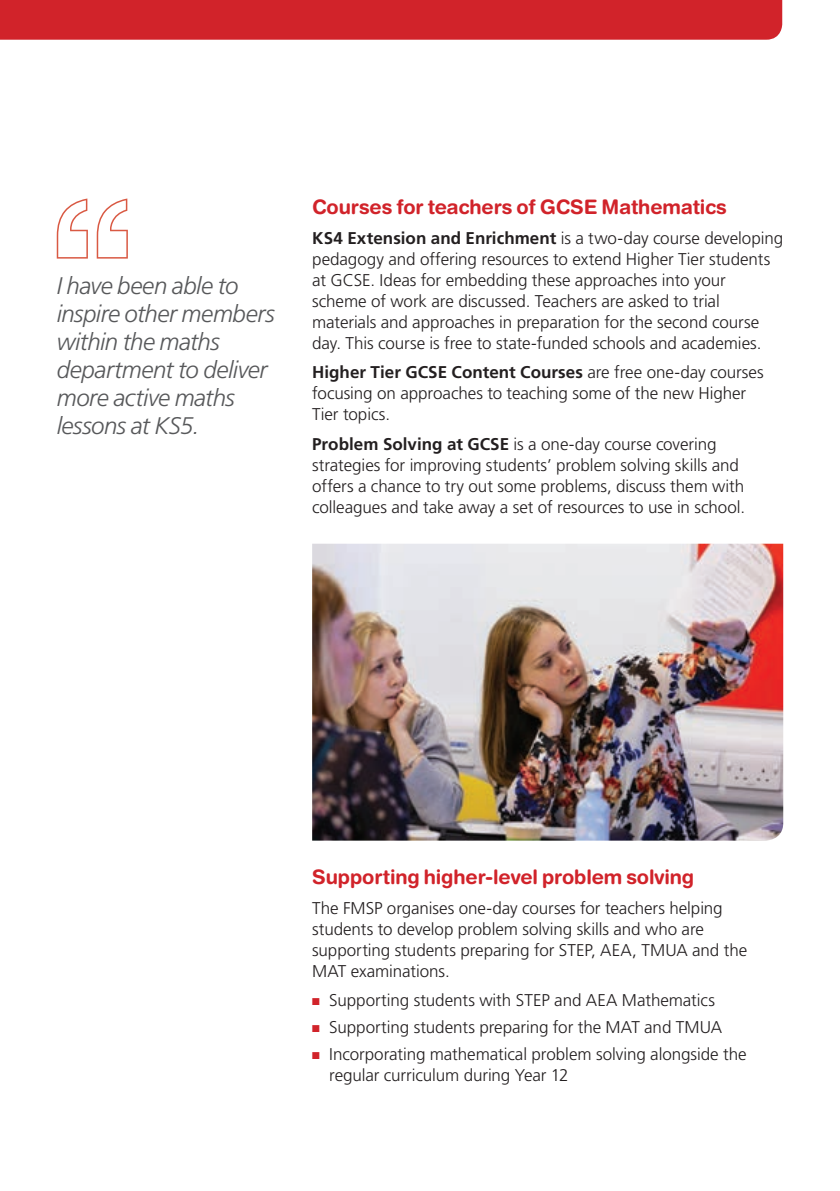
<style>
.page{position:relative;width:840px;height:1191px;background:#fff}
.page>*{position:absolute;margin:0;border:0;box-sizing:border-box;transform-origin:0 0}
.t1{font:italic 300 24px/28px "Frutiger";letter-spacing:-.02em;color:#57585a}
.t2{font:700 20px "Helvetica Rounded";letter-spacing:-.005em;color:#d1232a}
.t3{font:300 17px/21px "Frutiger";letter-spacing:-.005em;color:#231f20}
.s1{font-weight:700}
.s2{color:#d1232a}
</style>
<div class="page">
<div style="left:0;top:0;width:781px;height:40px;background:#d1232a"></div>
<svg style="left:57px;top:198px;width:71px;height:61px"></svg>
<img style="left:312px;top:544px;width:470px;height:296px">
<h1 class="t1" style="left:57px;top:271px;width:219px">I have been able to inspire other members within the maths department to deliver more active maths lessons at KS5.</h1>
<p class="t2" style="left:312px;top:195px;width:416px">Courses for teachers of GCSE Mathematics</p>
<p class="t3" style="left:312px;top:227px;width:472px"><span class="s1">KS4 Extension and Enrichment</span> is a two-day course developing pedagogy and offering resources to extend Higher Tier students at GCSE. Ideas for embedding these approaches into your scheme of work are discussed. Teachers are asked to trial materials and approaches in preparation for the second course day. This course is free to state-funded schools and academies.</p>
<p class="t3" style="left:312px;top:362px;width:453px"><span class="s1">Higher Tier GCSE Content Courses</span> are free one-day courses focusing on approaches to teaching some of the new Higher<br>Tier topics.</p>
<p class="t3" style="left:312px;top:433px;width:434px"><span class="s1">Problem Solving at GCSE</span> is a one-day course covering strategies for improving students’ problem solving skills and offers a chance to try out some problems, discuss them with colleagues and take away a set of resources to use in school.</p>
<p class="t2" style="left:312px;top:865px;width:383px">Supporting higher-level problem solving</p>
<p class="t3" style="left:312px;top:897px;width:436px">The FMSP organises one-day courses for teachers helping students to develop problem solving skills and who are supporting students preparing for STEP, AEA, TMUA and the MAT examinations.</p>
<p class="t3" style="left:312px;top:990px;width:404px"><span class="s2">■</span> Supporting students with STEP and AEA Mathematics</p>
<p class="t3" style="left:312px;top:1016px;width:411px"><span class="s2">■</span> Supporting students preparing for the MAT and TMUA</p>
<p class="t3" style="left:329px;top:1043px;width:419px;text-indent:-17px"><span class="s2">■</span> Incorporating mathematical problem solving alongside the regular curriculum during Year 12</p>
</div>
